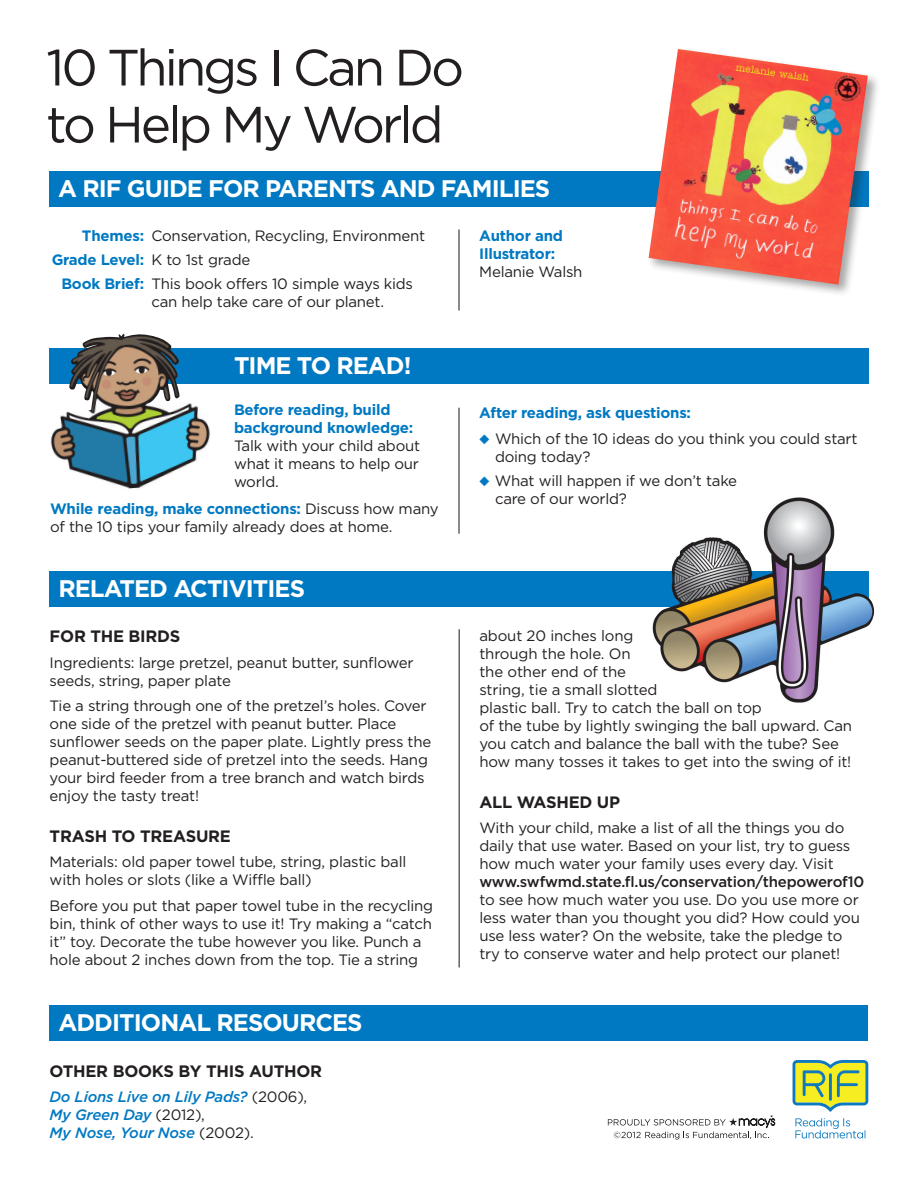
<style>
.page{position:relative;width:918px;height:1188px;background:#fff}
.page>*{position:absolute;margin:0;border:0;box-sizing:border-box;transform-origin:0 0}
.Book_Title_on_Two_Li{font:51px/57px "Gotham";letter-spacing:-.06em;color:#231f20}
.White_Type_in_Blue_B{font:700 24px "Gotham";letter-spacing:-.04em;color:#fff}
.Black_Subhead{font:700 16.5px "Gotham";letter-spacing:-.015em;color:#231f20}
.Other_Books_Subhead{font:700 16.5px "Gotham";letter-spacing:-.015em;color:#231f20}
.Related_Activities_T{font:15px/18px "Gotham";letter-spacing:-.015em;color:#231f20}
.Time_to_Read_Text{font:15px/18px "Gotham";letter-spacing:-.015em;color:#231f20}
.Themes_Text{font:15px/18px "Gotham";letter-spacing:-.015em;color:#231f20}
.Additional_Resources{font:italic 500 15px "Gotham";letter-spacing:-.015em;color:#0079c2}
.Themes_Text-2{font:700 15px/18px "Gotham";letter-spacing:-.015em;color:#0079c2}
.First_Bulleted_Text{font:15px/18px "Gotham";letter-spacing:-.015em;color:#231f20}
.Bulleted_Text{font:15px/18px "Gotham";letter-spacing:-.015em;color:#231f20}
.Time_to_Read_Text-2{font:700 15px "Gotham";letter-spacing:-.015em;color:#0079c2}
.s1{font-weight:700;color:#0079c2}
.s2{font-weight:400;color:#231f20}
.s3{font-weight:400;font-style:normal;color:#231f20}
.s4{color:#0079c2}
.s5{font-weight:500}
</style>
<div class="page">
<div style="left:49px;top:171px;width:819px;height:36px;background:#0079c2"></div>
<hr style="left:458px;top:230px;width:2px;height:80px;background:#231f20">
<div style="left:50px;top:348px;width:819px;height:36px;background:#0079c2"></div>
<img style="left:50px;top:334px;width:160px;height:155px">
<div style="left:49px;top:571px;width:820px;height:36px;background:#0079c2"></div>
<hr style="left:459px;top:629px;width:1px;height:339px;background:#231f20">
<svg style="left:793px;top:1060px;width:75px;height:52px;background:#b4ce6d"></svg>
<svg style="left:795px;top:1118px;width:71px;height:21px"></svg>
<svg style="left:608px;top:1115px;width:167px;height:25px"></svg>
<div style="left:50px;top:1005px;width:818px;height:36px;background:#0079c2"></div>
<hr style="left:458px;top:408px;width:2px;height:126px;background:#231f20">
<div style="left:646px;top:46px;width:248px;height:266px;background:#231f20;opacity:.4"></div>
<img style="left:649px;top:49px;width:219px;height:236px">
<img style="left:652px;top:497px;width:223px;height:206px">
<p class="Book_Title_on_Two_Li" style="left:46px;top:39px;width:419px">10 Things I Can Do to Help My World</p>
<p class="White_Type_in_Blue_B" style="left:58px;top:174px;width:494px">A RIF GUIDE FOR PARENTS AND FAMILIES</p>
<p class="Themes_Text" style="left:82px;top:227px;width:345px"><span class="s1">Themes:</span> Conservation, Recycling, Environment</p>
<p class="Themes_Text-2" style="left:52px;top:251px;width:200px">Grade Level: <span class="s2">K to 1st grade</span></p>
<p class="Themes_Text" style="left:152px;top:275px;width:263px;text-indent:-90px"><span class="s1">Book Brief:</span> This book offers 10 simple ways kids can help take care of our planet.</p>
<p class="Themes_Text-2" style="left:479px;top:227px;width:105px">Author and<br>Illustrator:<br><span class="s2">Melanie Walsh</span></p>
<p class="White_Type_in_Blue_B" style="left:234px;top:351px;width:179px">TIME TO READ!</p>
<p class="Time_to_Read_Text" style="left:234px;top:401px;width:188px"><span class="s1">Before reading, build background knowledge:<br></span>Talk with your child about what it means to help our world.</p>
<p class="Time_to_Read_Text" style="left:50px;top:500px;width:390px"><span class="s1">While reading, make connections:</span> Discuss how many of the 10 tips your family already does at home.</p>
<p class="White_Type_in_Blue_B" style="left:58px;top:574px;width:248px">RELATED ACTIVITIES</p>
<p class="Black_Subhead" style="left:50px;top:627px;width:102px">For the Birds</p>
<p class="Related_Activities_T" style="left:50px;top:654px;width:365px">Ingredients: large pretzel, peanut butter, sunflower seeds, string, paper plate</p>
<p class="Related_Activities_T" style="left:50px;top:697px;width:383px">Tie a string through one of the pretzel’s holes. Cover one side of the pretzel with peanut butter. Place sunflower seeds on the paper plate. Lightly press the peanut-buttered side of pretzel into the seeds. Hang your bird feeder from a tree branch and watch birds enjoy the tasty treat!</p>
<p class="Black_Subhead" style="left:50px;top:826px;width:23px">Tras</p>
<p class="Black_Subhead" style="left:95px;top:826px;width:69px">h to Treasure</p>
<p class="Related_Activities_T" style="left:50px;top:853px;width:358px">Materials: old paper towel tube, string, plastic ball with holes or slots (like a Wiffle ball)</p>
<p class="Related_Activities_T" style="left:50px;top:897px;width:385px">Before you put that paper towel tube in the recycling bin, think of other ways to use it! Try making a “catch it” toy. Decorate the tube however you like. Punch a hole about 2 inches down from the top. Tie a string</p>
<p class="White_Type_in_Blue_B" style="left:58px;top:1008px;width:306px">ADDITIONAL RESOURCES</p>
<p class="Other_Books_Subhead" style="left:50px;top:1061px;width:274px">OTH ER BOOKS BY TH IS AUTHOR</p>
<p class="Additional_Resources" style="left:50px;top:1088px;width:259px">Do Lions Live on Lily Pads? <span class="s3">(2006),</span></p>
<p class="Additional_Resources" style="left:50px;top:1106px;width:157px">My Green Day <span class="s3">(2012),</span></p>
<p class="Additional_Resources" style="left:50px;top:1124px;width:206px">My Nose, Your Nose <span class="s3">(2002).</span></p>
<p class="Time_to_Read_Text-2" style="left:479px;top:404px;width:213px">After reading, ask questions:</p>
<p class="First_Bulleted_Text" style="left:495px;top:430px;width:364px;text-indent:-16px"><span class="s4">◆</span> Which of the 10 ideas do you think you could start doing today?</p>
<p class="Bulleted_Text" style="left:495px;top:472px;width:244px;text-indent:-16px"><span class="s4">◆</span> What will happen if we don’t take care of our world?</p>
<p class="Related_Activities_T" style="left:479px;top:627px;width:374px">about 20 inches long<br>through the hole. On<br>the other end of the<br>string, tie a small slotted<br>plastic ball. Try to catch the ball on top<br>of the tube by lightly swinging the ball upward. Can you catch and balance the ball with the tube? See how many tosses it takes to get into the swing of it!</p>
<p class="Black_Subhead" style="left:479px;top:792px;width:140px">All Washed Up</p>
<p class="Related_Activities_T" style="left:479px;top:819px;width:386px">With your child, make a list of all the things you do daily that use water. Based on your list, try to guess how much water your family uses every day. Visit <span class="s5">www.swfwmd.state.fl.us/conservation/thepowerof10 </span>to see how much water you use. Do you use more or less water than you thought you did? How could you use less water? On the website, take the pledge to try to conserve water and help protect our planet!</p>
</div>
